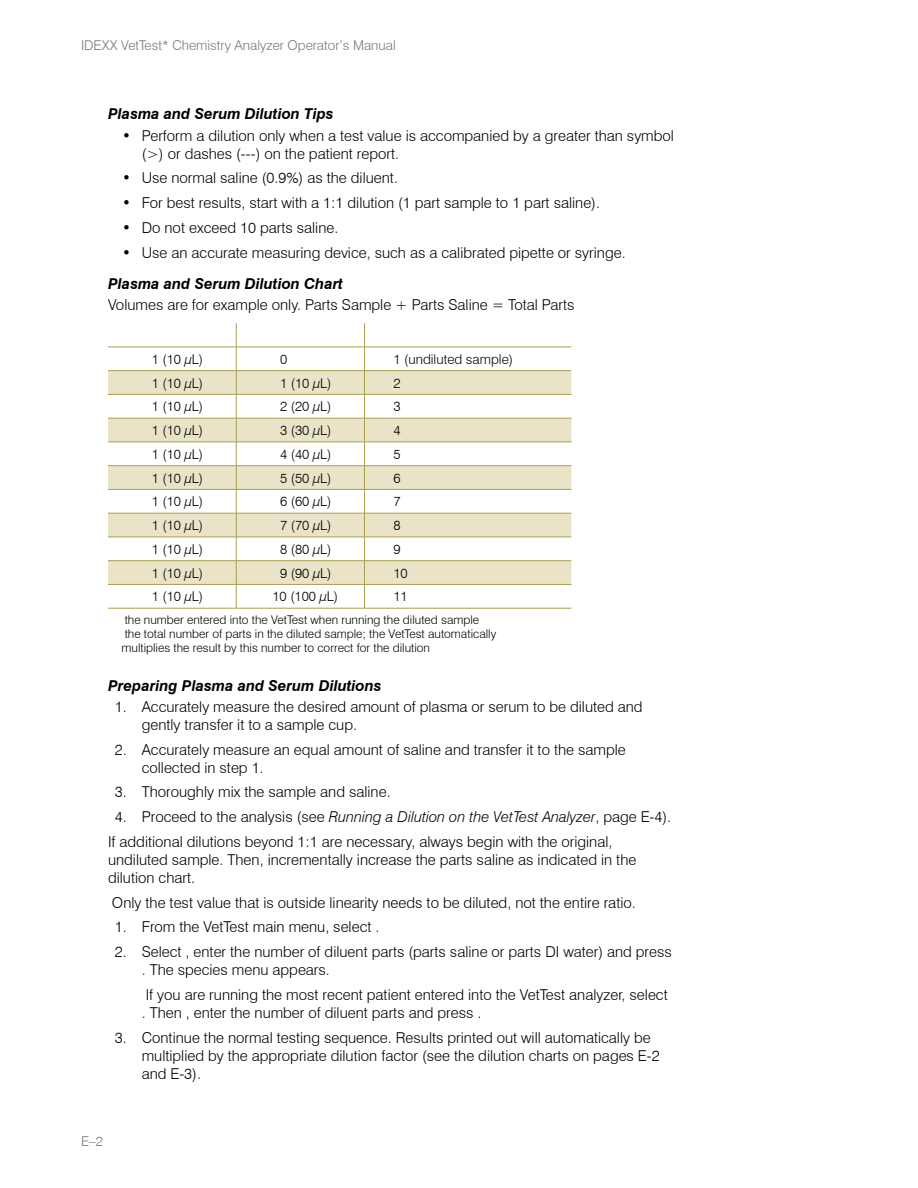
<style>
.page{position:relative;width:918px;height:1188px;background:#fff}
.page>*{position:absolute;margin:0;border:0;box-sizing:border-box;transform-origin:0 0}
.t1{font:300 15px/18px "Swiss 721 BT";color:#000}
.t2{font:italic 700 15px "Swiss 721 BT";color:#000}
.t3{font:300 13.5px "Swiss 721 BT";color:#000}
.t4{font:300 13.5px "Swiss 721 BT";color:#77787b}
.t5{font:300 12px/14.4px "Swiss 721 BT";color:#000}
.s1{font-style:italic}
</style>
<div class="page">
<svg style="left:108px;top:371px;width:463px;height:213px;fill:#e9e3c8"></svg>
<hr style="left:108px;top:347px;width:128px;height:1px;background:#aa9f4e">
<hr style="left:236px;top:347px;width:128px;height:1px;background:#aa9f4e">
<hr style="left:364px;top:347px;width:207px;height:1px;background:#aa9f4e">
<hr style="left:108px;top:370px;width:128px;height:1px;background:#aa9f4e">
<hr style="left:236px;top:370px;width:128px;height:1px;background:#aa9f4e">
<hr style="left:364px;top:370px;width:207px;height:1px;background:#aa9f4e">
<hr style="left:108px;top:394px;width:128px;height:1px;background:#aa9f4e">
<hr style="left:236px;top:394px;width:128px;height:1px;background:#aa9f4e">
<hr style="left:364px;top:394px;width:207px;height:1px;background:#aa9f4e">
<hr style="left:108px;top:418px;width:128px;height:1px;background:#aa9f4e">
<hr style="left:236px;top:418px;width:128px;height:1px;background:#aa9f4e">
<hr style="left:364px;top:418px;width:207px;height:1px;background:#aa9f4e">
<hr style="left:108px;top:442px;width:128px;height:1px;background:#aa9f4e">
<hr style="left:236px;top:442px;width:128px;height:1px;background:#aa9f4e">
<hr style="left:364px;top:442px;width:207px;height:1px;background:#aa9f4e">
<hr style="left:108px;top:465px;width:128px;height:1px;background:#aa9f4e">
<hr style="left:236px;top:465px;width:128px;height:1px;background:#aa9f4e">
<hr style="left:364px;top:465px;width:207px;height:1px;background:#aa9f4e">
<hr style="left:108px;top:489px;width:128px;height:1px;background:#aa9f4e">
<hr style="left:236px;top:489px;width:128px;height:1px;background:#aa9f4e">
<hr style="left:364px;top:489px;width:207px;height:1px;background:#aa9f4e">
<hr style="left:108px;top:513px;width:128px;height:1px;background:#aa9f4e">
<hr style="left:236px;top:513px;width:128px;height:1px;background:#aa9f4e">
<hr style="left:364px;top:513px;width:207px;height:1px;background:#aa9f4e">
<hr style="left:108px;top:537px;width:128px;height:1px;background:#aa9f4e">
<hr style="left:236px;top:537px;width:128px;height:1px;background:#aa9f4e">
<hr style="left:364px;top:537px;width:207px;height:1px;background:#aa9f4e">
<hr style="left:108px;top:560px;width:128px;height:1px;background:#aa9f4e">
<hr style="left:236px;top:560px;width:128px;height:1px;background:#aa9f4e">
<hr style="left:364px;top:560px;width:207px;height:1px;background:#aa9f4e">
<hr style="left:108px;top:584px;width:128px;height:1px;background:#aa9f4e">
<hr style="left:236px;top:584px;width:128px;height:1px;background:#aa9f4e">
<svg style="left:236px;top:323px;width:1px;height:285px"></svg>
<hr style="left:364px;top:584px;width:207px;height:1px;background:#aa9f4e">
<svg style="left:364px;top:323px;width:1px;height:285px"></svg>
<hr style="left:108px;top:608px;width:128px;height:1px;background:#aa9f4e">
<hr style="left:236px;top:608px;width:128px;height:1px;background:#aa9f4e">
<hr style="left:364px;top:608px;width:207px;height:1px;background:#aa9f4e">
<p class="t4" style="left:81px;top:37px;width:316px">IDEXX VetTest* Chemistry Analyzer Operator’s Manual</p>
<p class="t2" style="left:108px;top:105px;width:227px">Plasma and Serum Dilution Tips</p>
<p class="t1" style="left:142px;top:126px;width:534px;text-indent:-20px">• Perform a dilution only when a test value is accompanied by a greater than symbol (&gt;) or dashes (---) on the patient report.</p>
<p class="t1" style="left:122px;top:169px;width:277px">• Use normal saline (0.9%) as the diluent.</p>
<p class="t1" style="left:122px;top:194px;width:479px">• For best results, start with a 1:1 dilution (1 part sample to 1 part saline).</p>
<p class="t1" style="left:122px;top:218px;width:218px">• Do not exceed 10 parts saline.</p>
<p class="t1" style="left:122px;top:243px;width:505px">• Use an accurate measuring device, such as a calibrated pipette or syringe.</p>
<p class="t2" style="left:108px;top:275px;width:237px">Plasma and Serum Dilution Chart</p>
<p class="t1" style="left:108px;top:296px;width:468px">Volumes are for example only. Parts Sample + Parts Saline = Total Parts</p>
<p class="t3" style="left:152px;top:351px;width:53px">1 (10 µL)</p>
<p class="t3" style="left:280px;top:351px;width:9px">0</p>
<p class="t3" style="left:393px;top:351px;width:121px">1 (undiluted sample)</p>
<p class="t3" style="left:152px;top:375px;width:53px">1 (10 µL)</p>
<p class="t3" style="left:280px;top:375px;width:53px">1 (10 µL)</p>
<p class="t3" style="left:393px;top:375px;width:9px">2</p>
<p class="t3" style="left:152px;top:398px;width:53px">1 (10 µL)</p>
<p class="t3" style="left:280px;top:398px;width:53px">2 (20 µL)</p>
<p class="t3" style="left:393px;top:398px;width:9px">3</p>
<p class="t3" style="left:152px;top:422px;width:53px">1 (10 µL)</p>
<p class="t3" style="left:280px;top:422px;width:53px">3 (30 µL)</p>
<p class="t3" style="left:393px;top:422px;width:9px">4</p>
<p class="t3" style="left:152px;top:446px;width:53px">1 (10 µL)</p>
<p class="t3" style="left:280px;top:446px;width:53px">4 (40 µL)</p>
<p class="t3" style="left:393px;top:446px;width:9px">5</p>
<p class="t3" style="left:152px;top:470px;width:53px">1 (10 µL)</p>
<p class="t3" style="left:280px;top:470px;width:53px">5 (50 µL)</p>
<p class="t3" style="left:393px;top:470px;width:9px">6</p>
<p class="t3" style="left:152px;top:493px;width:53px">1 (10 µL)</p>
<p class="t3" style="left:280px;top:493px;width:53px">6 (60 µL)</p>
<p class="t3" style="left:393px;top:493px;width:9px">7</p>
<p class="t3" style="left:152px;top:517px;width:53px">1 (10 µL)</p>
<p class="t3" style="left:280px;top:517px;width:53px">7 (70 µL)</p>
<p class="t3" style="left:393px;top:517px;width:9px">8</p>
<p class="t3" style="left:152px;top:541px;width:53px">1 (10 µL)</p>
<p class="t3" style="left:280px;top:541px;width:53px">8 (80 µL)</p>
<p class="t3" style="left:393px;top:541px;width:9px">9</p>
<p class="t3" style="left:152px;top:565px;width:53px">1 (10 µL)</p>
<p class="t3" style="left:280px;top:565px;width:53px">9 (90 µL)</p>
<p class="t3" style="left:393px;top:565px;width:16px">10</p>
<p class="t3" style="left:152px;top:588px;width:53px">1 (10 µL)</p>
<p class="t3" style="left:272px;top:588px;width:67px">10 (100 µL)</p>
<p class="t3" style="left:393px;top:588px;width:16px">11</p>
<p class="t5" style="left:122px;top:612px;width:376px">the number entered into the VetTest when running the diluted sample<br>the total number of parts in the diluted sample; the VetTest automatically multiplies the result by this number to correct for the dilution</p>
<p class="t2" style="left:108px;top:676px;width:275px">Preparing Plasma and Serum Dilutions</p>
<p class="t1" style="left:142px;top:697px;width:502px;text-indent:-27px">1. Accurately measure the desired amount of plasma or serum to be diluted and gently transfer it to a sample cup.</p>
<p class="t1" style="left:142px;top:740px;width:486px;text-indent:-27px">2. Accurately measure an equal amount of saline and transfer it to the sample collected in step 1.</p>
<p class="t1" style="left:115px;top:783px;width:277px">3. Thoroughly mix the sample and saline.</p>
<p class="t1" style="left:108px;top:804px;width:565px;line-height:24.8px;text-indent:7px">4. Proceed to the analysis (see <span class="s1">Running a Dilution on the VetTest Analyzer</span>, page E-4).<br>If additional dilutions beyond 1:1 are necessary, always begin with the original,</p>
<p class="t1" style="left:108px;top:850px;width:530px">undiluted sample. Then, incrementally increase the parts saline as indicated in the dilution chart.</p>
<p class="t1" style="left:112px;top:893px;width:525px">Only the test value that is outside linearity needs to be diluted, not the entire ratio.</p>
<p class="t1" style="left:115px;top:918px;width:266px">1. From the VetTest main menu, select .</p>
<p class="t1" style="left:142px;top:943px;width:532px;text-indent:-27px">2. Select , enter the number of diluent parts (parts saline or parts DI water) and press . The species menu appears.</p>
<p class="t1" style="left:142px;top:985px;width:528px">If you are running the most recent patient entered into the VetTest analyzer, select . Then , enter the number of diluent parts and press .</p>
<p class="t1" style="left:142px;top:1028px;width:519px;text-indent:-27px">3. Continue the normal testing sequence. Results printed out will automatically be multiplied by the appropriate dilution factor (see the dilution charts on pages E-2 and E-3).</p>
<p class="t4" style="left:81px;top:1133px;width:24px">E–2</p>
</div>
